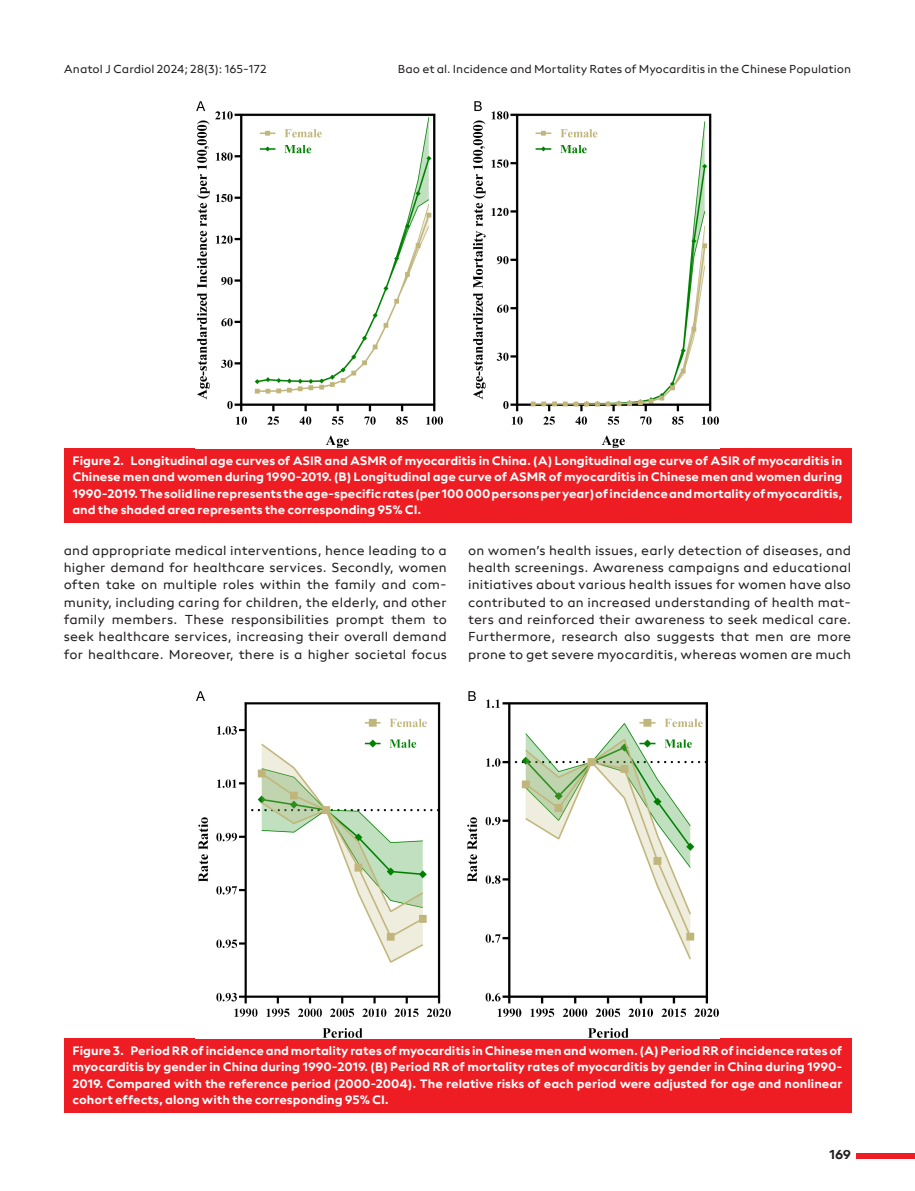
<style>
.page{position:relative;width:915px;height:1191px;background:#fff}
.page>*{position:absolute;margin:0;border:0;box-sizing:border-box;transform-origin:0 0}
.t1{font:13.5px/17.2px "neue Radial A Regular";letter-spacing:.01em;color:#231f20;text-align:justify}
.t2{font:13.5px "neue Radial A Bold";color:#231f20}
.t3{font:12.75px/16.5px "neue Radial A Bold";color:#fff;text-align:justify}
.t4{font:12px "neue Radial A Regular";color:#231f20}
</style>
<div class="page">
<div style="left:856px;top:1152px;width:58px;height:6px;background:#ee1d23"></div>
<div style="left:64px;top:448px;width:786px;height:74px;background:#ee1d23"></div>
<img style="left:196px;top:101px;width:523px;height:347px">
<div style="left:64px;top:1038px;width:786px;height:74px;background:#ee1d23"></div>
<img style="left:196px;top:691px;width:523px;height:347px">
<p class="t4" style="left:64px;top:61px;width:204px">Anatol J Cardiol 2024; 28(3): 165-172</p>
<p class="t4" style="left:398px;top:61px;width:454px">Bao et al. Incidence and Mortality Rates of Myocarditis in the Chinese Population</p>
<p class="t3" style="left:72px;top:452px;width:771px">Figure 2. Longitudinal age curves of ASIR and ASMR of myocarditis in China. (A) Longitudinal age curve of ASIR of myocarditis in Chinese men and women during 1990-2019. (B) Longitudinal age curve of ASMR of myocarditis in Chinese men and women during 1990-2019. The solid line represents the age-specific rates (per 100000 persons per year) of incidence and mortality of myocarditis, and the shaded area represents the corresponding 95% CI.</p>
<p class="t1" style="left:64px;top:542px;width:384px">and appropriate medical interventions, hence leading to a higher demand for healthcare services. Secondly, women often take on multiple roles within the family and com&shy;munity, including caring for children, the elderly, and other family members. These responsibilities prompt them to seek healthcare services, increasing their overall demand for healthcare. Moreover, there is a higher societal focus</p>
<p class="t1" style="left:468px;top:542px;width:384px">on women’s health issues, early detection of diseases, and health screenings. Awareness campaigns and educational initiatives about various health issues for women have also contributed to an increased understanding of health mat&shy;ters and reinforced their awareness to seek medical care.<br>Furthermore, research also suggests that men are more prone to get severe myocarditis, whereas women are much</p>
<p class="t3" style="left:72px;top:1042px;width:771px">Figure 3. Period RR of incidence and mortality rates of myocarditis in Chinese men and women. (A) Period RR of incidence rates of myocarditis by gender in China during 1990-2019. (B) Period RR of mortality rates of myocarditis by gender in China during 1990- 2019. Compared with the reference period (2000-2004). The relative risks of each period were adjusted for age and nonlinear cohort effects, along with the corresponding 95% CI.</p>
<p class="t2" style="left:829px;top:1146px;width:23px">169</p>
</div>
